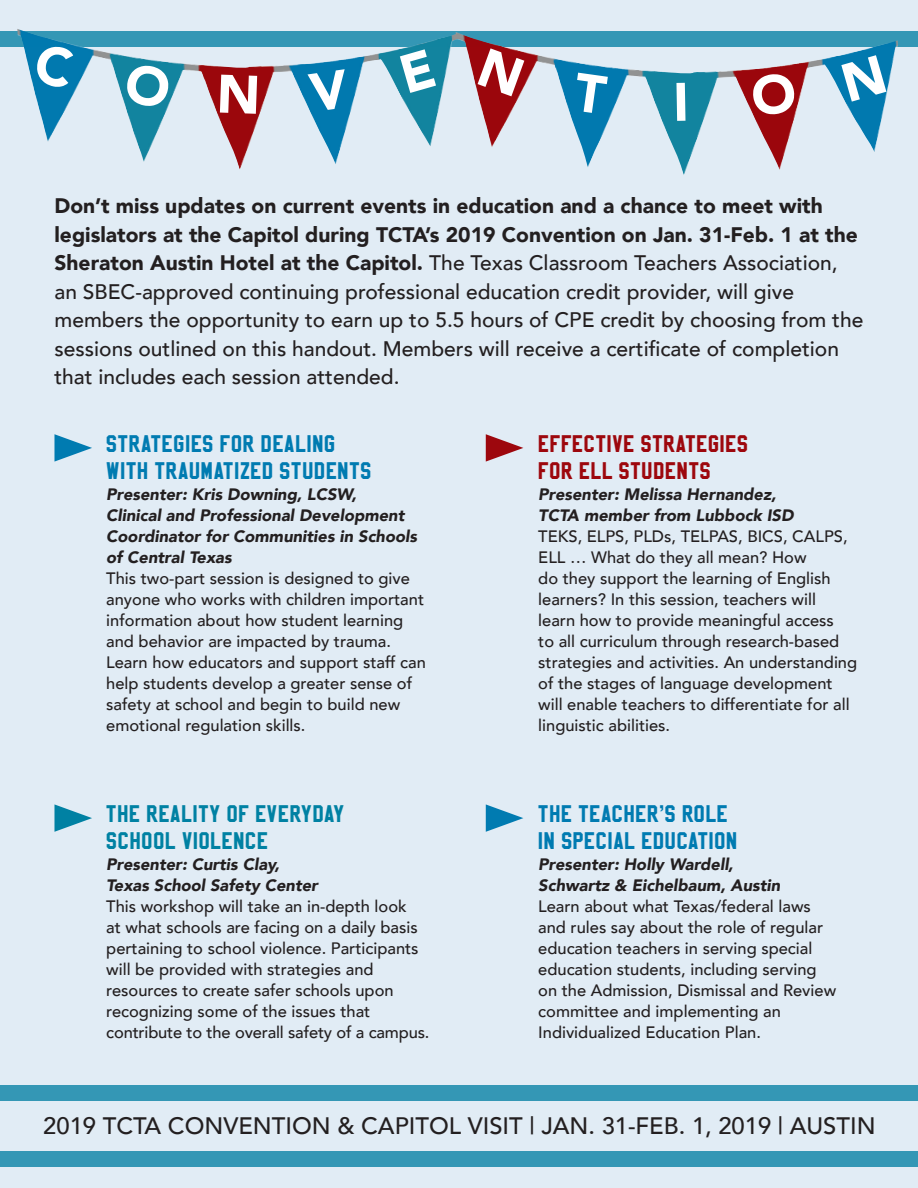
<style>
.page{position:relative;width:918px;height:1188px;background:#e1ecf5}
.page>*{position:absolute;margin:0;border:0;box-sizing:border-box;transform-origin:0 0}
.t1{font:24px/27px "Sablon Up";letter-spacing:.04em;color:#007bb1}
.t2{font:24px/27px "Sablon Up";letter-spacing:.04em;color:#0081a3}
.t3{font:24px "Sablon Up";letter-spacing:.04em;color:#9d070d}
.t4{font:500 23.85px "Avenir";color:#231f20}
.t5{font:500 21px/28.5px "Avenir";color:#231f20}
.t6{font:500 16.5px/21px "Avenir";color:#231f20}
.t7{font:italic 900 16.5px/21px "Avenir";color:#231f20}
.s1{font-weight:900}
</style>
<div class="page">
<div style="left:1px;top:31px;width:917px;height:15px;background:#3497b5"></div>
<div style="left:1px;top:1086px;width:917px;height:15px;background:#3497b5"></div>
<div style="left:1px;top:1152px;width:917px;height:15px;background:#3497b5"></div>
<img style="left:459px;top:33px;width:439px;height:142px">
<img style="left:17px;top:29px;width:442px;height:141px">
<svg style="left:486px;top:434px;width:37px;height:28px"></svg>
<svg style="left:486px;top:804px;width:37px;height:28px"></svg>
<svg style="left:54px;top:434px;width:38px;height:28px"></svg>
<svg style="left:54px;top:804px;width:38px;height:28px"></svg>
<svg style="left:34px;top:43px;width:138px;height:67px"></svg>
<svg style="left:220px;top:75px;width:37px;height:39px"></svg>
<div style="left:308px;top:69px;width:42px;height:43px;background:#0179af"></div>
<div style="left:400px;top:49px;width:36px;height:44px;background:#12849f"></div>
<div style="left:478px;top:48px;width:46px;height:48px;background:#9b060c"></div>
<svg style="left:573px;top:73px;width:35px;height:41px"></svg>
<svg style="left:676px;top:83px;width:9px;height:38px"></svg>
<div style="left:751px;top:72px;width:46px;height:45px;background:#9b060c"></div>
<div style="left:841px;top:55px;width:45px;height:47px;background:#0179af"></div>
<p class="t5" style="left:55px;top:191px;width:810px"><span class="s1">Don’t miss updates on current events in education and a chance to meet with legislators at the Capitol during TCTA’s 2019 Convention on Jan. 31-Feb. 1 at the Sheraton Austin Hotel at the Capitol.</span> The Texas Classroom Teachers Association, an SBEC-approved continuing professional education credit provider, will give members the opportunity to earn up to 5.5 hours of CPE credit by choosing from the sessions outlined on this handout. Members will receive a certificate of completion that includes each session attended.</p>
<h1 class="t1" style="left:106px;top:429px;width:243px;text-indent:218px">G<br>WITH TRAUMATIZED STUDENTS</h1>
<p class="t7" style="left:106px;top:484px;width:312px">Presenter: Kris Downing, LCSW,<br>Clinical and Professional Development<br>Coordinator for Communities in Schools of Central Texas</p>
<p class="t6" style="left:106px;top:567px;width:321px">This two-part session is designed to give anyone who works with children important information about how student learning and behavior are impacted by trauma.<br>Learn how educators and support staff can help students develop a greater sense of safety at school and begin to build new emotional regulation skills.</p>
<h1 class="t1" style="left:106px;top:429px;width:24px">STRAT</h1>
<h1 class="t1" style="left:162px;top:429px;width:133px">EGIES FOR DEALIN</h1>
<h1 class="t2" style="left:106px;top:800px;width:229px">THE REALITY OF EVERYDAY<br>SCHOOL VIOLENCE</h1>
<p class="t7" style="left:106px;top:854px;width:213px">Presenter: Curtis Clay,<br>Texas School Safety Center</p>
<p class="t6" style="left:106px;top:895px;width:325px">This workshop will take an in-depth look<br>at what schools are facing on a daily basis pertaining to school violence. Participants will be provided with strategies and resources to create safer schools upon recognizing some of the issues that contribute to the overall safety of a campus.</p>
<h1 class="t3" style="left:538px;top:428px;width:115px">EFFECTIVE STRAT</h1>
<h1 class="t3" style="left:697px;top:428px;width:51px">EGIES</h1>
<h1 class="t3" style="left:538px;top:455px;width:151px">FOR ELL STUDENTS</h1>
<p class="t7" style="left:538px;top:484px;width:257px">Presenter: Melissa Hernandez,<br>TCTA member from Lubbock ISD</p>
<p class="t6" style="left:538px;top:525px;width:59px">TEKS, ELPS</p>
<p class="t6" style="left:624px;top:525px;width:225px">, PLDs, TELPAS, BI CS, CALPS,</p>
<p class="t6" style="left:538px;top:546px;width:10px">ELL</p>
<p class="t6" style="left:538px;top:546px;width:320px;text-indent:32px">… What do they all mean? How<br>do they support the learning of English learners? I n this session, teachers will<br>learn how to provide meaningful access<br>to all curriculum through research-based strategies and activities. An understanding of the stages of language development will enable teachers to differentiate for all linguistic abilities.</p>
<h1 class="t1" style="left:538px;top:800px;width:191px">THE TEACHER’S ROLE<br>IN SPECIAL EDUCATION</h1>
<p class="t7" style="left:538px;top:854px;width:244px">Presenter: Holly Wardell,<br>Schwartz &amp; Eichelbaum, Austin</p>
<p class="t6" style="left:538px;top:895px;width:299px">Learn about what Texas/federal laws and rules say about the role of regular education teachers in serving special education students, including serving on the Admission, Dismissal and Review committee and implementing an<br>I ndividualized Education Plan.</p>
<h2 class="t4" style="left:43px;top:1105px;width:834px">2019 TCTA Convention &amp; Capitol visit | Jan. 31-Feb. 1, 2019 | Austin</h2>
</div>
